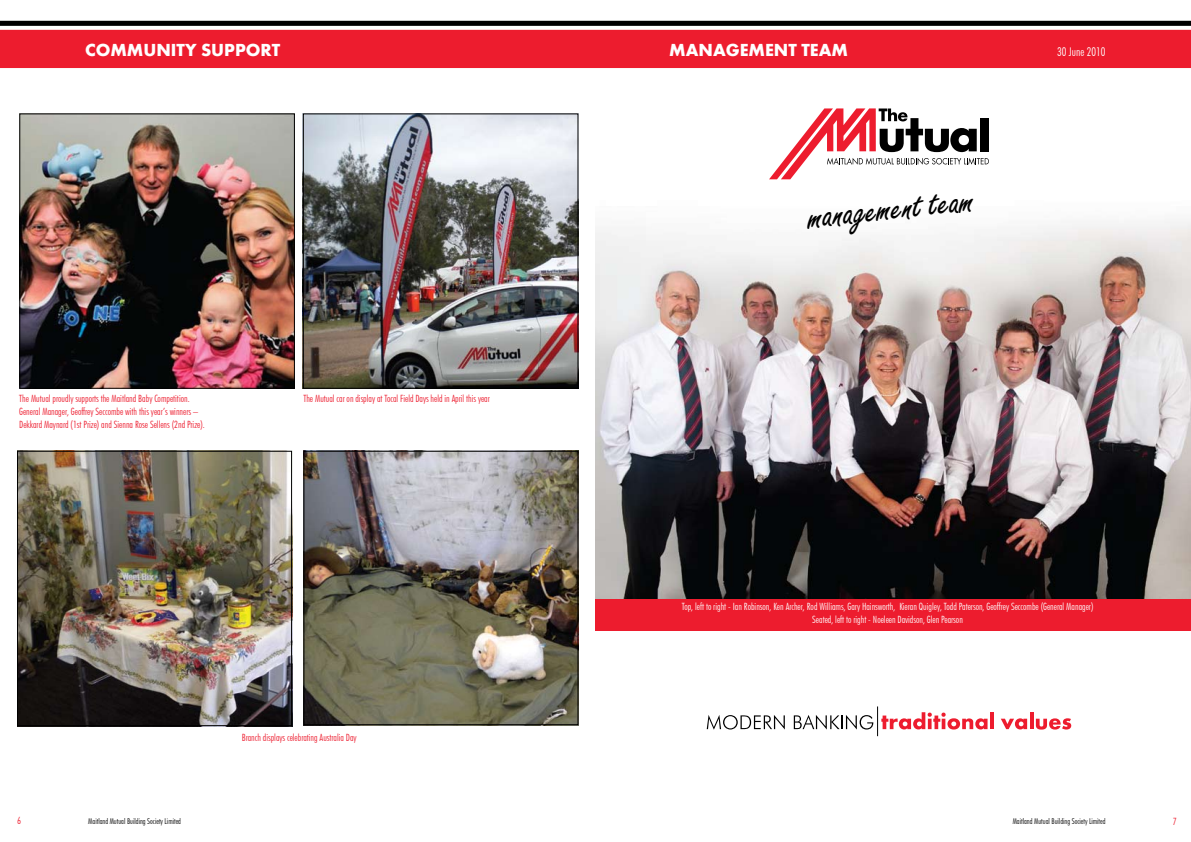
<style>
.page{position:relative;width:1191px;height:842px;background:#fff}
.page>*{position:absolute;margin:0;border:0;box-sizing:border-box;transform-origin:0 0}
.t1{font:38px "Carefree";color:#000}
.t2{font:700 18px "Futura";color:#fff}
.t3{font:300 condensed 12px "Futura BT";color:#fff}
.t4{font:300 condensed 10px/13px "Futura BT";color:#ed1c2e}
.t5{font:300 condensed 10px/13px "Futura BT";color:#fff;text-align:center}
.t6{font:300 condensed 8px "Futura BT";color:#000}
</style>
<div class="page">
<div style="left:595px;top:588px;width:596px;height:43px;background:#ed1c2e"></div>
<div style="left:0;top:30px;width:1191px;height:38px;background:#ed1c2e"></div>
<svg style="left:0;top:21px;width:1191px;height:5px;background:#070707"></svg>
<img style="left:21px;top:115px;width:272px;height:272px">
<div style="left:19px;top:113px;width:276px;height:276px;border:1px solid #000"></div>
<img style="left:19px;top:453px;width:271px;height:271px">
<div style="left:17px;top:451px;width:275px;height:275px;border:1px solid #000"></div>
<img style="left:305px;top:453px;width:271px;height:270px">
<div style="left:303px;top:451px;width:275px;height:274px;border:1px solid #000"></div>
<img style="left:305px;top:115px;width:271px;height:272px">
<div style="left:303px;top:113px;width:275px;height:276px;border:1px solid #000"></div>
<img style="left:595px;top:221px;width:596px;height:377px">
<svg style="left:769px;top:108px;width:220px;height:71px"></svg>
<svg style="left:706px;top:715px;width:79px;height:15px"></svg>
<svg style="left:794px;top:715px;width:79px;height:14px"></svg>
<svg style="left:881px;top:712px;width:106px;height:17px"></svg>
<hr style="left:990px;top:712px;width:3px;height:17px;background:#ed1c2e">
<svg style="left:1001px;top:718px;width:26px;height:11px"></svg>
<svg style="left:1030px;top:712px;width:3px;height:17px"></svg>
<svg style="left:1035px;top:718px;width:36px;height:12px"></svg>
<hr style="left:877px;top:706px;width:1px;height:30px;background:#000">
<h2 class="t2" style="left:85px;top:39px;width:197px">COMMUNITY SUPPORT</h2>
<p class="t4" style="left:19px;top:392px;width:172px">The Mutual proudly supports the Maitland Baby Competition.</p>
<p class="t4" style="left:303px;top:392px;width:188px">The Mutual car on display at Tocal Field Days held in April this year</p>
<p class="t4" style="left:19px;top:405px;width:187px">General Manager, Geoffrey Seccombe with this year’s winners –<br>Dekkard Maynard (1st Prize) and Sienna Rose Sellens (2nd Prize).</p>
<p class="t4" style="left:242px;top:731px;width:116px">Branch displays celebrating Australia Day</p>
<h2 class="t2" style="left:669px;top:39px;width:180px">MANAGEMENT TEAM</h2>
<p class="t3" style="left:1057px;top:44px;width:50px">30 June 2010</p>
<h1 class="t1" style="left:805px;top:195px;width:168px;rotate:-6deg">management team</h1>
<p class="t5" style="left:681px;top:600px;width:413px">Top, left to right - Ian Robinson, Ken Archer, Rod Williams, Gary Hainsworth, Kieran Quigley, Todd Paterson, Geoffrey Seccombe (General Manager)<br>Seated, left to right - Noeleen Davidson, Glen Pearson</p>
<p class="t4" style="left:17px;top:814px;width:5px">6</p>
<p class="t6" style="left:88px;top:816px;width:94px">Maitland Mutual Building Society Limited</p>
<p class="t6" style="left:1012px;top:816px;width:94px">Maitland Mutual Building Society Limited</p>
<p class="t4" style="left:1172px;top:815px;width:5px">7</p>
</div>
